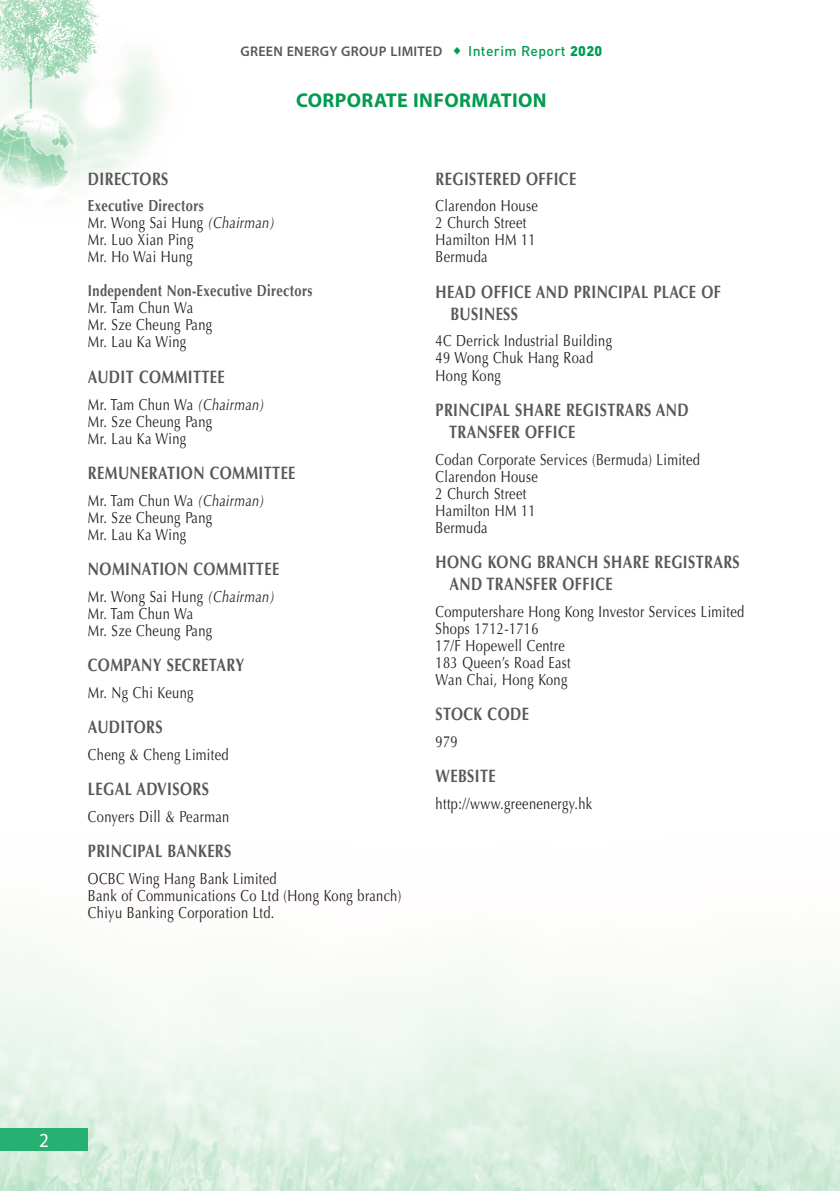
<style>
.page{position:relative;width:840px;height:1191px;background:#fff}
.page>*{position:absolute;margin:0;border:0;box-sizing:border-box;transform-origin:0 0}
.t1{font:700 20px "Myriad Pro";letter-spacing:.02em;color:#009c50}
.t2{font:20px "Myriad Pro";color:#fff;scale:.95 1}
._01_H1{font:700 18px "Optima LT Std";letter-spacing:.03em;color:#57585a;scale:.8 1}
._00_txt{font:16px/17px "Optima LT Std";letter-spacing:.03em;color:#231f20;scale:.8 1}
._02_H2{font:700 16px "Optima LT Std";letter-spacing:.03em;color:#57585a;scale:.8 1}
.t3{font:600 14px "Myriad Pro";letter-spacing:.02em;color:#57585a}
.s1{font-family:"M Hei HK";font-weight:700;font-size:8px;color:#009c50}
.s2{font-family:"DIN Pro";font-weight:500;color:#009c50}
.s3{font-family:"DIN Pro";font-weight:900;color:#009c50}
.s4{font-style:italic}
</style>
<div class="page">
<img style="left:0;top:0;width:839px;height:1191px">
<div style="left:0;top:1128px;width:88px;height:23px;background:#26b172"></div>
<p class="t3" style="left:240px;top:42px;width:363px">GREEN ENERGY GROUP LIMITED <span class="s1">◆</span> <span class="s2">Interim Report</span> <span class="s3">2020</span></p>
<p class="t1" style="left:296px;top:88px;width:252px">CORPORATE INFORMATION</p>
<p class="_01_H1" style="left:88px;top:168px;width:102px">DIRECTORS</p>
<p class="_02_H2" style="left:88px;top:197px;width:146px">Executive Directors</p>
<p class="_00_txt" style="left:88px;top:215px;width:235px">Mr. Wong Sai Hung <span class="s4">(Chairman)</span></p>
<p class="_00_txt" style="left:88px;top:232px;width:133px">Mr. Luo Xian Ping<br>Mr. Ho Wai Hung</p>
<p class="_02_H2" style="left:88px;top:282px;width:282px">Independent Non-Executive Directors</p>
<p class="_00_txt" style="left:88px;top:300px;width:133px">Mr. Tam Chun Wa</p>
<p class="_00_txt" style="left:88px;top:317px;width:157px">Mr. Sze Cheung Pang</p>
<p class="_00_txt" style="left:88px;top:334px;width:124px">Mr. Lau Ka Wing</p>
<p class="_01_H1" style="left:88px;top:366px;width:172px">AUDIT COMMITTEE</p>
<p class="_00_txt" style="left:88px;top:396px;width:222px">Mr. Tam Chun Wa <span class="s4">(Chairman)</span></p>
<p class="_00_txt" style="left:88px;top:413px;width:157px">Mr. Sze Cheung Pang</p>
<p class="_00_txt" style="left:88px;top:430px;width:124px">Mr. Lau Ka Wing</p>
<p class="_01_H1" style="left:88px;top:462px;width:261px">REMUNERATION COMMITTEE</p>
<p class="_00_txt" style="left:88px;top:492px;width:222px">Mr. Tam Chun Wa <span class="s4">(Chairman)</span></p>
<p class="_00_txt" style="left:88px;top:509px;width:157px">Mr. Sze Cheung Pang</p>
<p class="_00_txt" style="left:88px;top:526px;width:124px">Mr. Lau Ka Wing</p>
<p class="_01_H1" style="left:88px;top:558px;width:240px">NOMINATION COMMITTEE</p>
<p class="_00_txt" style="left:88px;top:588px;width:235px">Mr. Wong Sai Hung <span class="s4">(Chairman)</span></p>
<p class="_00_txt" style="left:88px;top:605px;width:133px">Mr. Tam Chun Wa</p>
<p class="_00_txt" style="left:88px;top:622px;width:157px">Mr. Sze Cheung Pang</p>
<p class="_01_H1" style="left:88px;top:654px;width:197px">COMPANY SECRETARY</p>
<p class="_00_txt" style="left:88px;top:684px;width:133px">Mr. Ng Chi Keung</p>
<p class="_01_H1" style="left:88px;top:716px;width:95px">AUDITORS</p>
<p class="_00_txt" style="left:88px;top:746px;width:177px">Cheng &amp; Cheng Limited</p>
<p class="_01_H1" style="left:88px;top:778px;width:153px">LEGAL ADVISORS</p>
<p class="_00_txt" style="left:88px;top:808px;width:178px">Conyers Dill &amp; Pearman</p>
<p class="_01_H1" style="left:88px;top:840px;width:181px">PRINCIPAL BANKERS</p>
<p class="_00_txt" style="left:88px;top:870px;width:237px">OCBC Wing Hang Bank Limited</p>
<p class="_00_txt" style="left:88px;top:887px;width:393px">Bank of Communications Co Ltd (Hong Kong branch)</p>
<p class="_00_txt" style="left:88px;top:904px;width:234px">Chiyu Banking Corporation Ltd.</p>
<p class="_01_H1" style="left:435px;top:168px;width:177px">REGISTERED OFFICE</p>
<p class="_00_txt" style="left:435px;top:198px;width:129px">Clarendon House</p>
<p class="_00_txt" style="left:435px;top:215px;width:115px">2 Church Street</p>
<p class="_00_txt" style="left:435px;top:232px;width:126px">Hamilton HM 11</p>
<p class="_00_txt" style="left:435px;top:249px;width:66px">Bermuda</p>
<p class="_01_H1" style="left:435px;top:281px;width:358px">HEAD OFFICE AND PRINCIPAL PLACE OF</p>
<p class="_01_H1" style="left:450px;top:303px;width:86px">BUSINESS</p>
<p class="_00_txt" style="left:435px;top:333px;width:222px">4C Derrick Industrial Building</p>
<p class="_00_txt" style="left:435px;top:350px;width:198px">49 Wong Chuk Hang Road</p>
<p class="_00_txt" style="left:435px;top:367px;width:83px">Hong Kong</p>
<p class="_01_H1" style="left:435px;top:399px;width:318px">PRINCIPAL SHARE REGISTRARS AND</p>
<p class="_01_H1" style="left:449px;top:421px;width:159px">TRANSFER OFFICE</p>
<p class="_00_txt" style="left:435px;top:451px;width:332px">Codan Corporate Services (Bermuda) Limited</p>
<p class="_00_txt" style="left:435px;top:468px;width:129px">Clarendon House</p>
<p class="_00_txt" style="left:435px;top:485px;width:115px">2 Church Street</p>
<p class="_00_txt" style="left:435px;top:502px;width:126px">Hamilton HM 11</p>
<p class="_00_txt" style="left:435px;top:519px;width:66px">Bermuda</p>
<p class="_01_H1" style="left:435px;top:551px;width:381px">HONG KONG BRANCH SHARE REGISTRARS</p>
<p class="_01_H1" style="left:449px;top:573px;width:205px">AND TRANSFER OFFICE</p>
<p class="_00_txt" style="left:435px;top:603px;width:387px">Computershare Hong Kong Investor Services Limited</p>
<p class="_00_txt" style="left:435px;top:620px;width:130px">Shops 1712-1716</p>
<p class="_00_txt" style="left:435px;top:637px;width:163px">17/F Hopewell Centre</p>
<p class="_00_txt" style="left:435px;top:654px;width:170px">183 Queen’s Road East</p>
<p class="_00_txt" style="left:435px;top:671px;width:166px">Wan Chai, Hong Kong</p>
<p class="_01_H1" style="left:435px;top:703px;width:118px">STOCK CODE</p>
<p class="_00_txt" style="left:435px;top:733px;width:29px">979</p>
<p class="_01_H1" style="left:435px;top:765px;width:77px">WEBSITE</p>
<p class="_00_txt" style="left:435px;top:795px;width:197px">http://www.greenenergy.hk</p>
<p class="t2" style="left:39px;top:1127px;width:12px">2</p>
</div>
